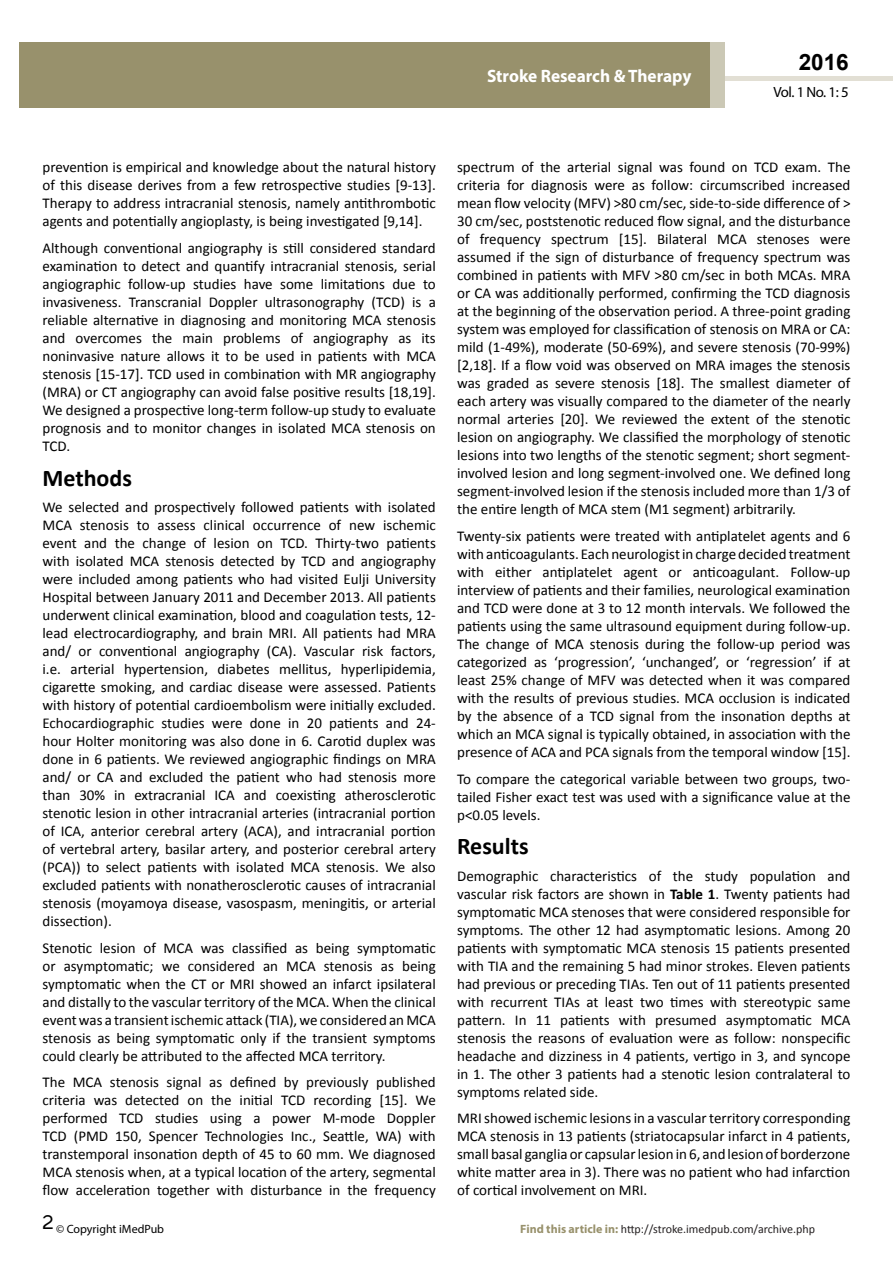
<style>
.page{position:relative;width:893px;height:1263px;background:#fff}
.page>*{position:absolute;margin:0;border:0;box-sizing:border-box;transform-origin:0 0}
.t1{font:25.5px "Tunga";color:#000}
.t2{font:700 24px "Calibri";color:#000}
.t3{font:700 22.5px "Arial";color:#000}
.t4{font:700 18px "Myriad Pro";color:#fff;scale:.96 1}
.t5{font:15px/18px "Calibri";color:#000;text-align:justify}
.t6{font:14.85px "Myriad Pro";color:#000}
.t7{font:12px "Calibri";color:#221e1f}
.t8{font:12px "Myriad Pro";color:#000}
.s1{font-weight:700}
.s2{font-family:"Myriad Pro";font-weight:700;color:#98916c}
</style>
<div class="page">
<div style="left:725px;top:76px;width:168px;height:5px;background:#e2dfd4"></div>
<div style="left:19px;top:42px;width:690px;height:66px;background:#98916c"></div>
<div style="left:709px;top:42px;width:16px;height:66px;background:#cbc8b5"></div>
<p class="t4" style="left:487px;top:64px;width:214px">Stroke Research &amp; Therapy</p>
<p class="t4" style="left:585px;top:74px;width:128px">ISSN 1698-9465</p>
<h3 class="t3" style="left:799px;top:47px;width:52px">2016</h3>
<p class="t6" style="left:773px;top:83px;width:77px">Vol. 1 No. 1: 5</p>
<p class="t5" style="left:43px;top:158px;width:395px">prevention is empirical and knowledge about the natural history of this disease derives from a few retrospective studies [9-13].<br>Therapy to address intracranial stenosis, namely antithrombotic agents and potentially angioplasty, is being investigated [9,14].</p>
<p class="t5" style="left:43px;top:239px;width:395px">Although conventional angiography is still considered standard examination to detect and quantify intracranial stenosis, serial angiographic follow-up studies have some limitations due to invasiveness. Transcranial Doppler ultrasonography (TCD) is a reliable alternative in diagnosing and monitoring MCA stenosis and overcomes the main problems of angiography as its noninvasive nature allows it to be used in patients with MCA stenosis [15-17]. TCD used in combination with MR angiography (MRA) or CT angiography can avoid false positive results [18,19].<br>We designed a prospective long-term follow-up study to evaluate prognosis and to monitor changes in isolated MCA stenosis on TCD.</p>
<h2 class="t2" style="left:43px;top:463px;width:91px">Methods</h2>
<p class="t5" style="left:43px;top:498px;width:395px">We selected and prospectively followed patients with isolated MCA stenosis to assess clinical occurrence of new ischemic event and the change of lesion on TCD. Thirty-two patients with isolated MCA stenosis detected by TCD and angiography were included among patients who had visited Eulji University Hospital between January 2011 and December 2013. All patients underwent clinical examination, blood and coagulation tests, 12- lead electrocardiography, and brain MRI. All patients had MRA and/ or conventional angiography (CA). Vascular risk factors, i.e. arterial hypertension, diabetes mellitus, hyperlipidemia, cigarette smoking, and cardiac disease were assessed. Patients with history of potential cardioembolism were initially excluded.<br>Echocardiographic studies were done in 20 patients and 24- hour Holter monitoring was also done in 6. Carotid duplex was done in 6 patients. We reviewed angiographic findings on MRA and/ or CA and excluded the patient who had stenosis more than 30% in extracranial ICA and coexisting atherosclerotic stenotic lesion in other intracranial arteries (intracranial portion of ICA, anterior cerebral artery (ACA), and intracranial portion of vertebral artery, basilar artery, and posterior cerebral artery (PCA)) to select patients with isolated MCA stenosis. We also excluded patients with nonatherosclerotic causes of intracranial stenosis (moyamoya disease, vasospasm, meningitis, or arterial dissection).</p>
<p class="t5" style="left:43px;top:939px;width:395px">Stenotic lesion of MCA was classified as being symptomatic or asymptomatic; we considered an MCA stenosis as being symptomatic when the CT or MRI showed an infarct ipsilateral and distally to the vascular territory of the MCA. When the clinical event was a transient ischemic attack (TIA), we considered an MCA stenosis as being symptomatic only if the transient symptoms could clearly be attributed to the affected MCA territory.</p>
<p class="t5" style="left:43px;top:1073px;width:395px">The MCA stenosis signal as defined by previously published criteria was detected on the initial TCD recording [15]. We performed TCD studies using a power M-mode Doppler TCD (PMD 150, Spencer Technologies Inc., Seattle, WA) with transtemporal insonation depth of 45 to 60 mm. We diagnosed MCA stenosis when, at a typical location of the artery, segmental flow acceleration together with disturbance in the frequency</p>
<p class="t5" style="left:457px;top:158px;width:395px">spectrum of the arterial signal was found on TCD exam. The criteria for diagnosis were as follow: circumscribed increased mean flow velocity (MFV) &gt;80 cm/sec, side-to-side difference of &gt; 30 cm/sec, poststenotic reduced flow signal, and the disturbance of frequency spectrum [15]. Bilateral MCA stenoses were assumed if the sign of disturbance of frequency spectrum was combined in patients with MFV &gt;80 cm/sec in both MCAs. MRA or CA was additionally performed, confirming the TCD diagnosis at the beginning of the observation period. A three-point grading system was employed for classification of stenosis on MRA or CA: mild (1-49%), moderate (50-69%), and severe stenosis (70-99%) [2,18]. If a flow void was observed on MRA images the stenosis was graded as severe stenosis [18]. The smallest diameter of each artery was visually compared to the diameter of the nearly normal arteries [20]. We reviewed the extent of the stenotic lesion on angiography. We classified the morphology of stenotic lesions into two lengths of the stenotic segment; short segment&shy;involved lesion and long segment-involved one. We defined long segment-involved lesion if the stenosis included more than 1/3 of the entire length of MCA stem (M1 segment) arbitrarily.</p>
<p class="t5" style="left:457px;top:527px;width:395px">Twenty-six patients were treated with antiplatelet agents and 6 with anticoagulants. Each neurologist in charge decided treatment with either antiplatelet agent or anticoagulant. Follow-up interview of patients and their families, neurological examination and TCD were done at 3 to 12 month intervals. We followed the patients using the same ultrasound equipment during follow-up.<br>The change of MCA stenosis during the follow-up period was categorized as ‘progression’, ‘unchanged’, or ‘regression’ if at least 25% change of MFV was detected when it was compared with the results of previous studies. MCA occlusion is indicated by the absence of a TCD signal from the insonation depths at which an MCA signal is typically obtained, in association with the presence of ACA and PCA signals from the temporal window [15].</p>
<p class="t5" style="left:457px;top:769px;width:395px">To compare the categorical variable between two groups, two&shy;tailed Fisher exact test was used with a significance value at the p&lt;0.05 levels.</p>
<h2 class="t2" style="left:457px;top:831px;width:73px">Results</h2>
<p class="t5" style="left:457px;top:867px;width:395px">Demographic characteristics of the study population and vascular risk factors are shown in <span class="s1">Table 1</span>. Twenty patients had symptomatic MCA stenoses that were considered responsible for symptoms. The other 12 had asymptomatic lesions. Among 20 patients with symptomatic MCA stenosis 15 patients presented with TIA and the remaining 5 had minor strokes. Eleven patients had previous or preceding TIAs. Ten out of 11 patients presented with recurrent TIAs at least two times with stereotypic same pattern. In 11 patients with presumed asymptomatic MCA stenosis the reasons of evaluation were as follow: nonspecific headache and dizziness in 4 patients, vertigo in 3, and syncope in 1. The other 3 patients had a stenotic lesion contralateral to symptoms related side.</p>
<p class="t5" style="left:457px;top:1109px;width:395px">MRI showed ischemic lesions in a vascular territory corresponding MCA stenosis in 13 patients (striatocapsular infarct in 4 patients, small basal ganglia or capsular lesion in 6, and lesion of borderzone white matter area in 3). There was no patient who had infarction of cortical involvement on MRI.</p>
<h1 class="t1" style="left:42px;top:1205px;width:13px">2</h1>
<p class="t8" style="left:56px;top:1222px;width:110px">© Copyright iMedPub</p>
<p class="t7" style="left:520px;top:1222px;width:296px"><span class="s2">Find this article in:</span> http://stroke.imedpub.com/archive.php</p>
</div>
